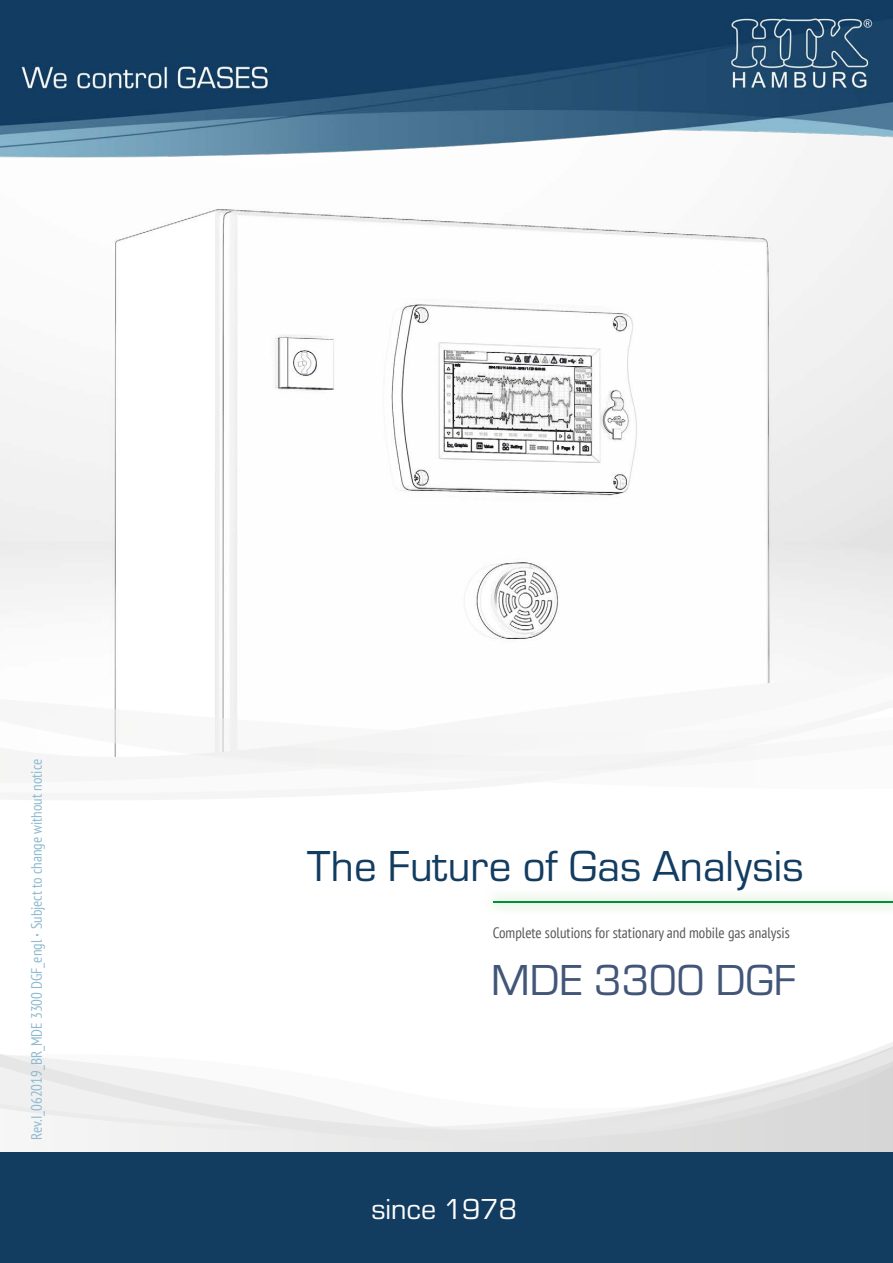
<style>
.page{position:relative;width:893px;height:1263px;background:#fff}
.page>*{position:absolute;margin:0;border:0;box-sizing:border-box;transform-origin:0 0}
.t1{font:45px "Eurostile";color:#133c61}
.t2{font:45px "Eurostile";color:#425678}
.t3{font:39px "Eurostile";color:#fff}
.t4{font:30px "Eurostile";color:#fff}
.t5{font:condensed 15px "PT Sans";color:#8dbad0}
.t6{font:condensed 15px "PT Sans";color:#575756}
.s1{font-family:"Calibri";font-weight:700;font-stretch:normal}
</style>
<div class="page">
<svg style="left:0;top:1042px;width:893px;height:110px"></svg>
<div style="left:0;top:1152px;width:893px;height:111px;background:#133c61"></div>
<img style="left:0;top:206px;width:893px;height:475px">
<img style="left:0;top:0;width:893px;height:206px">
<div style="left:483px;top:890px;width:410px;height:24px;background:#f5faf3"></div>
<hr style="left:493px;top:901px;width:400px;height:2px;background:#009039">
<svg style="left:0;top:681px;width:770px;height:102px"></svg>
<p class="t5" style="left:27px;top:1140px;width:382px;rotate:-90deg">Rev.I_062019_BR_MDE 3300 DGF_engl <span class="s1">∙</span> Subject to change without notice</p>
<h1 class="t1" style="left:307px;top:842px;width:498px">The Future of Gas Analysis</h1>
<p class="t6" style="left:493px;top:923px;width:299px">Complete solutions for stationary and mobile gas analysis</p>
<h1 class="t2" style="left:491px;top:956px;width:306px">MDE 3300 DGF</h1>
<h2 class="t3" style="left:347px;top:1174px;width:191px">since 1978</h2>
<h3 class="t4" style="left:371px;top:1193px;width:147px">since 1978</h3>
</div>
